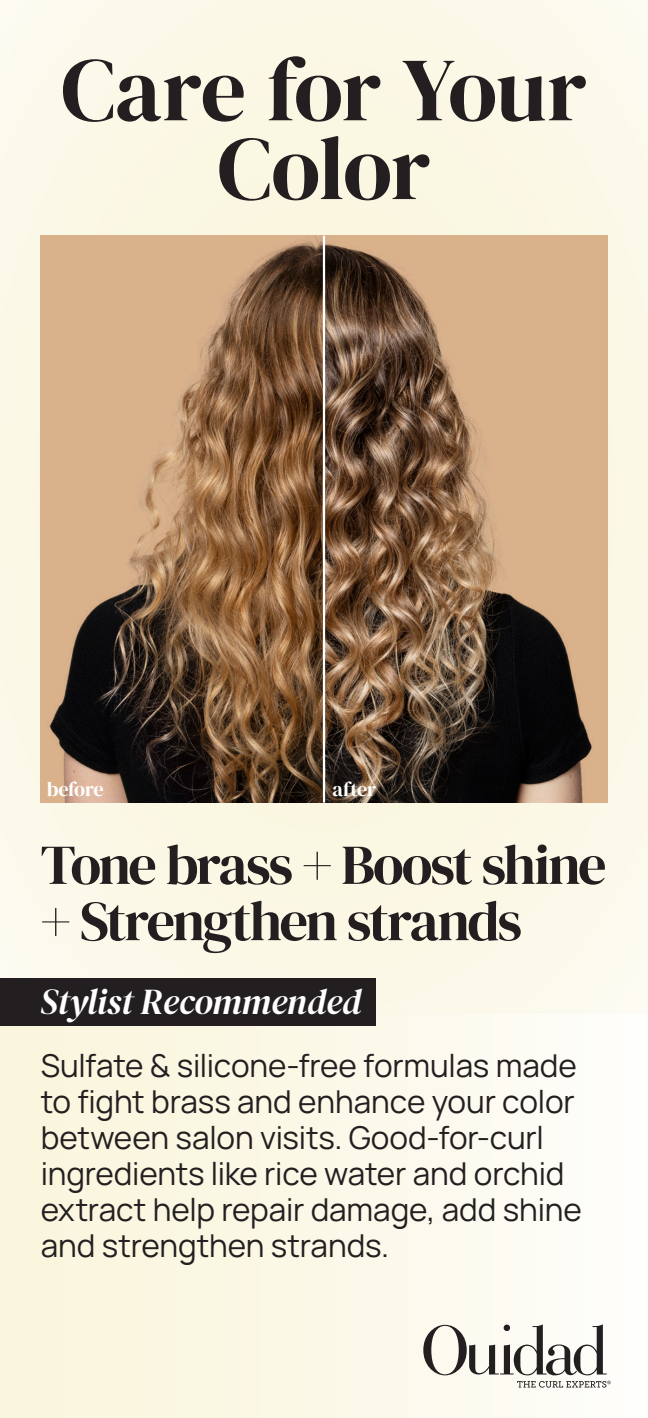
<style>
.page{position:relative;width:648px;height:1418px;background:#fff}
.page>*{position:absolute;margin:0;border:0;box-sizing:border-box;transform-origin:0 0}
.t1{font:90px/78.8px "DM Serif Display";letter-spacing:-.015em;color:#231f20;text-align:center}
.t2{font:56.25px/56.2px "DM Serif Display";letter-spacing:-.04em;color:#231f20}
.t3{font:italic 36px "DM Serif Display";letter-spacing:-.01em;color:#fff}
.t4{font:200 31.5px/36px "Manrope";letter-spacing:-.005em;color:#231f20}
.t5{font:20.25px "DM Serif Display";letter-spacing:-.015em;color:#fff}
</style>
<div class="page">
<div style="left:0;top:1012px;width:648px;height:406px;background:linear-gradient(to right,#f9f5da,#fefdf9)"></div>
<div style="left:0;top:0;width:648px;height:1012px;background:#fbf8e6"></div>
<svg style="left:423px;top:1324px;width:188px;height:63px"></svg>
<div style="left:0;top:978px;width:376px;height:47px;background:#231f20"></div>
<img style="left:41px;top:236px;width:282px;height:566px">
<img style="left:325px;top:236px;width:283px;height:566px">
<hr style="left:323px;top:236px;width:2px;height:566px;background:#fff">
<p class="t1" style="left:61px;top:52px;width:527px">Care for Your<br>Color</p>
<p class="t5" style="left:47px;top:778px;width:59px">before</p>
<p class="t5" style="left:333px;top:778px;width:45px">after</p>
<p class="t2" style="left:40px;top:837px;width:568px">Tone brass + Boost shine + Strengthen strands</p>
<p class="t3" style="left:40px;top:981px;width:323px">Stylist Recommended</p>
<p class="t4" style="left:41px;top:1046px;width:542px">Sulfate &amp; silicone-free formulas made to fight brass and enhance your color between salon visits. Good-for-curl ingredients like rice water and orchid extract help repair damage, add shine and strengthen strands.</p>
</div>
